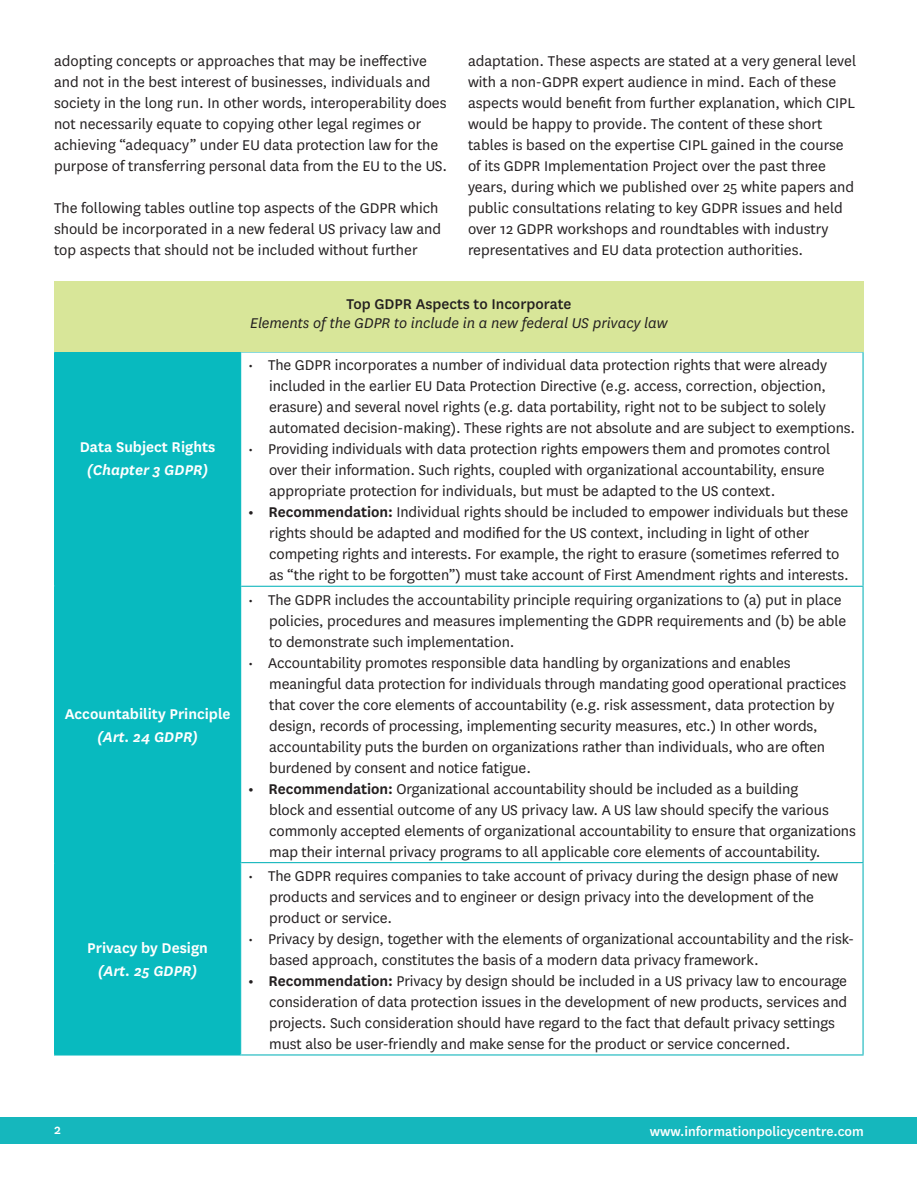
<style>
.page{position:relative;width:918px;height:1188px;background:#fff}
.page>*{position:absolute;margin:0;border:0;box-sizing:border-box;transform-origin:0 0}
._03__Body{font:16.5px/21px "National";letter-spacing:-.005em;color:#231f20}
._02__Head_Level_Two{font:600 16.5px "National";color:#fff}
._02__Head_Level_Two-2{font:italic 16.5px "National";color:#231f20}
._02__Head_Level_Two-3{font:italic 600 16.5px "National";color:#fff}
._02__Head_Level_Two-4{font:500 16.5px "National";color:#231f20}
._03__Body-2{font:500 15px "National";color:#fff}
.s1{font-weight:600}
</style>
<div class="page">
<div style="left:55px;top:353px;width:185px;height:701px;background:#08babf"></div>
<hr style="left:241px;top:351px;width:623px;height:2px;background:#15b7bd">
<hr style="left:862px;top:353px;width:2px;height:233px;background:#15b7bd">
<hr style="left:241px;top:586px;width:623px;height:1px;background:#15b7bd">
<hr style="left:862px;top:587px;width:2px;height:275px;background:#15b7bd">
<hr style="left:241px;top:862px;width:623px;height:1px;background:#15b7bd">
<hr style="left:862px;top:863px;width:2px;height:191px;background:#15b7bd">
<hr style="left:241px;top:1054px;width:623px;height:2px;background:#15b7bd">
<hr style="left:54px;top:351px;width:187px;height:2px;background:#08babf">
<hr style="left:54px;top:353px;width:1px;height:233px;background:#08babf">
<hr style="left:240px;top:353px;width:1px;height:233px;background:#08babf">
<hr style="left:54px;top:586px;width:187px;height:1px;background:#08babf">
<hr style="left:54px;top:587px;width:1px;height:275px;background:#08babf">
<hr style="left:240px;top:587px;width:1px;height:275px;background:#08babf">
<hr style="left:54px;top:862px;width:187px;height:1px;background:#08babf">
<hr style="left:54px;top:863px;width:1px;height:191px;background:#08babf">
<hr style="left:240px;top:863px;width:1px;height:191px;background:#08babf">
<hr style="left:54px;top:1054px;width:187px;height:2px;background:#08babf">
<div style="left:1px;top:1117px;width:916px;height:27px;background:#15b7bd"></div>
<div style="left:54px;top:281px;width:810px;height:70px;background:#d8e699"></div>
<p class="_03__Body" style="left:54px;top:50px;width:395px">adopting concepts or approaches that may be ineffective and not in the best interest of businesses, individuals and society in the long run. In other words, interoperability does not necessarily equate to copying other legal regimes or achieving “adequacy” under EU data protection law for the purpose of transferring personal data from the EU to the US.</p>
<p class="_03__Body" style="left:54px;top:197px;width:389px">The following tables outline top aspects of the GDPR which should be incorporated in a new federal US privacy law and top aspects that should not be included without further</p>
<p class="_03__Body" style="left:468px;top:50px;width:390px">adaptation. These aspects are stated at a very general level with a non-GDPR expert audience in mind. Each of these aspects would benefit from further explanation, which CIPL would be happy to provide. The content of these short tables is based on the expertise CIPL gained in the course of its GDPR Implementation Project over the past three years, during which we published over 25 white papers and public consultations relating to key GDPR issues and held over 12 GDPR workshops and roundtables with industry representatives and EU data protection authorities.</p>
<p class="_02__Head_Level_Two" style="left:80px;top:436px;width:137px">Data Subject Rights</p>
<p class="_02__Head_Level_Two-3" style="left:87px;top:459px;width:123px">(Chapter 3 GDPR)</p>
<p class="_02__Head_Level_Two" style="left:65px;top:703px;width:167px">Accountability Principle</p>
<p class="_02__Head_Level_Two-3" style="left:97px;top:726px;width:102px">(Art. 24 GDPR)</p>
<p class="_02__Head_Level_Two" style="left:87px;top:937px;width:122px">Privacy by Design</p>
<p class="_02__Head_Level_Two-3" style="left:98px;top:960px;width:101px">(Art. 25 GDPR)</p>
<p class="_02__Head_Level_Two-4" style="left:347px;top:293px;width:226px">Top GDPR Aspects to Incorporate</p>
<p class="_02__Head_Level_Two-2" style="left:250px;top:313px;width:419px">Elements of the GDPR to include in a new federal US privacy law</p>
<p class="_03__Body" style="left:269px;top:354px;width:588px;text-indent:-21px">• The GDPR incorporates a number of individual data protection rights that were already included in the earlier EU Data Protection Directive (e.g. access, correction, objection, erasure) and several novel rights (e.g. data portability, right not to be subject to solely automated decision-making). These rights are not absolute and are subject to exemptions.</p>
<p class="_03__Body" style="left:269px;top:438px;width:563px;text-indent:-21px">• Providing individuals with data protection rights empowers them and promotes control over their information. Such rights, coupled with organizational accountability, ensure appropriate protection for individuals, but must be adapted to the US context.</p>
<p class="_03__Body" style="left:269px;top:501px;width:581px;text-indent:-21px"><span class="s1">• Recommendation:</span> Individual rights should be included to empower individuals but these rights should be adapted and modified for the US context, including in light of other competing rights and interests. For example, the right to erasure (sometimes referred to as “the right to be forgotten”) must take account of First Amendment rights and interests.</p>
<p class="_03__Body" style="left:269px;top:588px;width:579px;text-indent:-21px">• The GDPR includes the accountability principle requiring organizations to (a) put in place policies, procedures and measures implementing the GDPR requirements and (b) be able to demonstrate such implementation.</p>
<p class="_03__Body" style="left:269px;top:651px;width:579px;text-indent:-21px">• Accountability promotes responsible data handling by organizations and enables meaningful data protection for individuals through mandating good operational practices that cover the core elements of accountability (e.g. risk assessment, data protection by design, records of processing, implementing security measures, etc.) In other words, accountability puts the burden on organizations rather than individuals, who are often burdened by consent and notice fatigue.</p>
<p class="_03__Body" style="left:269px;top:777px;width:588px;text-indent:-21px"><span class="s1">• Recommendation:</span> Organizational accountability should be included as a building<br>block and essential outcome of any US privacy law. A US law should specify the various commonly accepted elements of organizational accountability to ensure that organizations map their internal privacy programs to all applicable core elements of accountability.</p>
<p class="_03__Body" style="left:269px;top:865px;width:571px;text-indent:-21px">• The GDPR requires companies to take account of privacy during the design phase of new products and services and to engineer or design privacy into the development of the product or service.</p>
<p class="_03__Body" style="left:269px;top:928px;width:587px;text-indent:-21px">• Privacy by design, together with the elements of organizational accountability and the risk&shy;based approach, constitutes the basis of a modern data privacy framework.</p>
<p class="_03__Body" style="left:269px;top:970px;width:580px;text-indent:-21px"><span class="s1">• Recommendation:</span> Privacy by design should be included in a US privacy law to encourage consideration of data protection issues in the development of new products, services and projects. Such consideration should have regard to the fact that default privacy settings must also be user-friendly and make sense for the product or service concerned.</p>
<p class="_03__Body-2" style="left:54px;top:1119px;width:8px">2</p>
<p class="_03__Body-2" style="left:650px;top:1122px;width:216px">www.informationpolicycentre.com</p>
</div>
